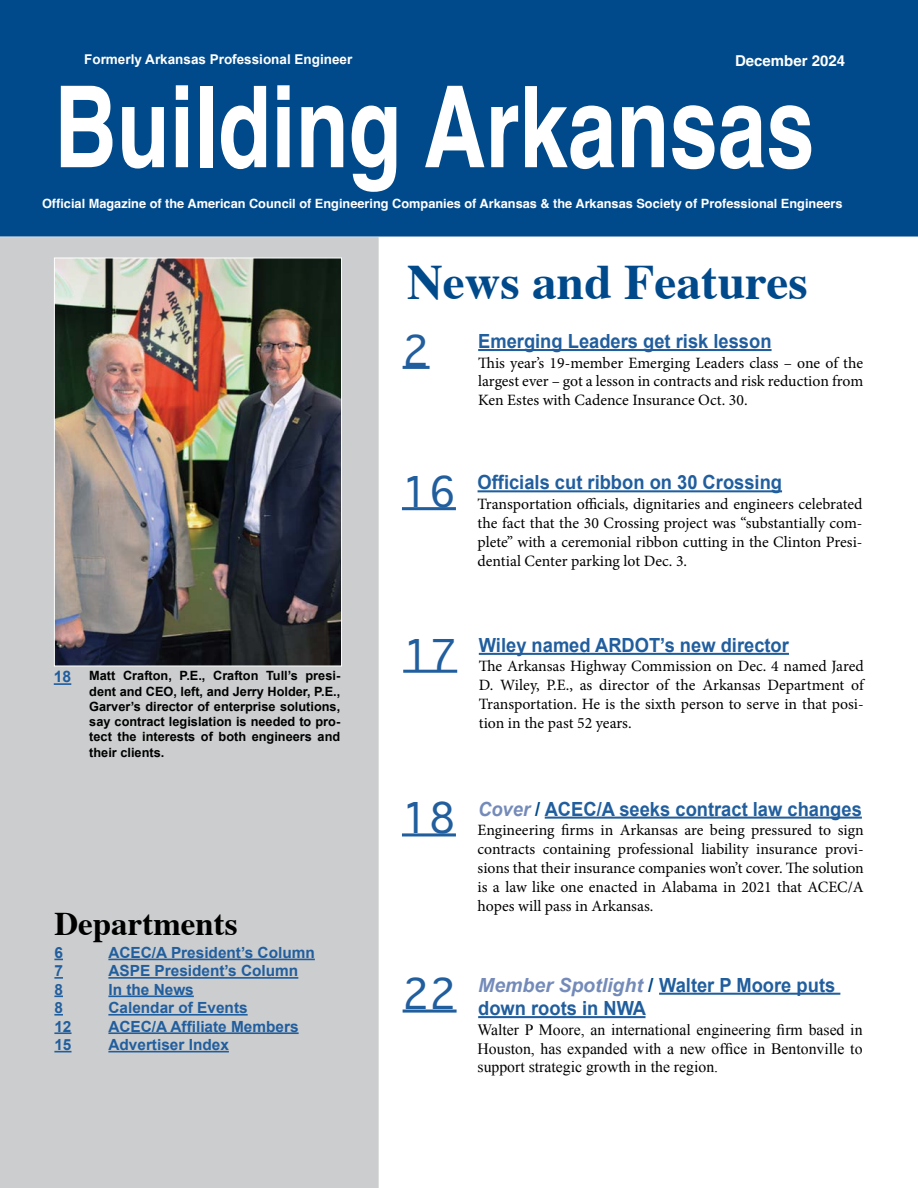
<style>
.page{position:relative;width:918px;height:1188px;background:#fff}
.page>*{position:absolute;margin:0;border:0;box-sizing:border-box;transform-origin:0 0}
.t1{font:700 113.1px "Helvetica";color:#fff;scale:.77 1}
.t2{font:700 49.5px "Times";color:#004a8b}
.t3{font:40.5px "Geneva";color:#215e9e}
.t4{font:700 33px "Times";color:#000}
.t5{font:700 19.5px/23.4px "Arial";color:#215e9e;scale:.94 1}
.t6{font:15.75px/18.9px "Minion Pro";color:#000;text-align:justify}
.t7{font:15.75px/18.9px "Times New Roman";color:#000;text-align:justify}
.t8{font:700 15.75px "Arial";color:#215e9e}
.t9{font:700 15.3px "Arial";color:#215e9e}
.t10{font:700 15px "Helvetica";color:#fff}
.t11{font:700 13.5px "Arial";color:#fff}
.t12{font:700 12.75px/15.3px "Arial";color:#000;text-align:justify}
.t13{font:700 12.75px "Helvetica";color:#fff}
.s1{font-style:italic;color:#748bba}
.s2{color:#004a8b}
</style>
<div class="page">
<div style="left:0;top:237px;width:379px;height:951px;background:#cbcdce"></div>
<div style="left:0;top:0;width:918px;height:237px;background:#004a8b"></div>
<svg style="left:54px;top:683px;width:17px;height:2px"></svg>
<hr style="left:108px;top:959px;width:207px;height:1px;background:#215e9e">
<svg style="left:54px;top:977px;width:9px;height:2px"></svg>
<hr style="left:108px;top:977px;width:190px;height:2px;background:#215e9e">
<hr style="left:108px;top:996px;width:86px;height:1px;background:#215e9e">
<svg style="left:54px;top:1014px;width:9px;height:2px"></svg>
<hr style="left:108px;top:1014px;width:140px;height:2px;background:#215e9e">
<svg style="left:54px;top:1032px;width:18px;height:2px"></svg>
<hr style="left:108px;top:1032px;width:191px;height:2px;background:#215e9e">
<svg style="left:54px;top:1051px;width:18px;height:1px"></svg>
<hr style="left:108px;top:1051px;width:121px;height:1px;background:#215e9e">
<hr style="left:402px;top:833px;width:54px;height:3px;background:#215e9e">
<hr style="left:545px;top:817px;width:317px;height:2px;background:#215e9e">
<hr style="left:403px;top:366px;width:27px;height:3px;background:#215e9e">
<hr style="left:478px;top:349px;width:294px;height:2px;background:#215e9e">
<hr style="left:402px;top:507px;width:54px;height:3px;background:#215e9e">
<hr style="left:478px;top:490px;width:304px;height:2px;background:#215e9e">
<hr style="left:403px;top:670px;width:54px;height:3px;background:#215e9e">
<hr style="left:479px;top:653px;width:310px;height:2px;background:#215e9e">
<hr style="left:403px;top:1010px;width:54px;height:3px;background:#215e9e">
<hr style="left:659px;top:993px;width:181px;height:2px;background:#215e9e">
<hr style="left:478px;top:1016px;width:168px;height:2px;background:#215e9e">
<img style="left:56px;top:260px;width:284px;height:404px">
<div style="left:54px;top:258px;width:288px;height:408px;border:1px solid #fff"></div>
<p class="t11" style="left:84px;top:50px;width:270px">Formerly Arkansas Professional Engineer</p>
<p class="t10" style="left:735px;top:52px;width:112px">December 2024</p>
<h1 class="t1" style="left:54px;top:58px;width:989px">Building Arkansas</h1>
<p class="t13" style="left:42px;top:195px;width:802px">Official Magazine of the American Council of Engineering Companies of Arkansas &amp; the Arkansas Society of Professional Engineers</p>
<h2 class="t2" style="left:407px;top:235px;width:402px">News and Features</h2>
<p class="t8" style="left:54px;top:667px;width:19px">18</p>
<p class="t12" style="left:89px;top:669px;width:252px">Matt Crafton, P.E., Crafton Tull’s presi&shy;dent and CEO, left, and Jerry Holder, P.E., Garver’s director of enterprise solutions, say contract legislation is needed to pro&shy;tect the interests of both engineers and their clients.</p>
<h3 class="t4" style="left:54px;top:893px;width:185px">Departments</h3>
<p class="t9" style="left:54px;top:942px;width:10px">6</p>
<p class="t9" style="left:108px;top:942px;width:208px">ACEC/A President’s Column</p>
<p class="t9" style="left:54px;top:961px;width:10px">7</p>
<p class="t9" style="left:108px;top:961px;width:191px">ASPE President’s Column</p>
<p class="t9" style="left:54px;top:979px;width:10px">8</p>
<p class="t9" style="left:108px;top:979px;width:87px">In the News</p>
<p class="t9" style="left:54px;top:998px;width:10px">8</p>
<p class="t9" style="left:108px;top:998px;width:141px">Calendar of Events</p>
<p class="t9" style="left:54px;top:1016px;width:19px">12</p>
<p class="t9" style="left:108px;top:1016px;width:192px">ACEC/A Affiliate Members</p>
<p class="t9" style="left:54px;top:1035px;width:19px">15</p>
<p class="t9" style="left:108px;top:1035px;width:122px">Advertiser Index</p>
<h3 class="t3" style="left:403px;top:328px;width:29px">2</h3>
<p class="t5" style="left:478px;top:330px;width:314px">Emerging Leaders get risk lesson</p>
<p class="t6" style="left:478px;top:353px;width:387px">This year’s 19-member Emerging Leaders class – one of the largest ever – got a lesson in contracts and risk reduction from Ken Estes with Cadence Insurance Oct. 30.</p>
<h3 class="t3" style="left:402px;top:469px;width:56px">16</h3>
<p class="t5" style="left:478px;top:471px;width:325px">Officials cut ribbon on 30 Crossing</p>
<p class="t6" style="left:478px;top:494px;width:387px">Transportation officials, dignitaries and engineers celebrated the fact that the 30 Crossing project was “substantially com&shy;plete” with a ceremonial ribbon cutting in the Clinton Presi&shy;dential Center parking lot Dec. 3.</p>
<h3 class="t3" style="left:403px;top:632px;width:56px">17</h3>
<p class="t5" style="left:479px;top:634px;width:331px">Wiley named ARDOT’s new director</p>
<p class="t6" style="left:479px;top:657px;width:387px">The Arkansas Highway Commission on Dec. 4 named Jared D. Wiley, P.E., as director of the Arkansas Department of Transportation. He is the sixth person to serve in that posi&shy;tion in the past 52 years.</p>
<h3 class="t3" style="left:402px;top:796px;width:56px">18</h3>
<p class="t5" style="left:478px;top:798px;width:410px"><span class="s1">Cover</span> <span class="s2">/</span> ACEC/A seeks contract law changes</p>
<p class="t6" style="left:478px;top:821px;width:388px">Engineering firms in Arkansas are being pressured to sign contracts containing professional liability insurance provi&shy;sions that their insurance companies won’t cover. The solution is a law like one enacted in Alabama in 2021 that ACEC/A hopes will pass in Arkansas.</p>
<h3 class="t3" style="left:403px;top:972px;width:56px">22</h3>
<p class="t5" style="left:478px;top:974px;width:381px"><span class="s1">Member Spotlight</span> <span class="s2">/</span> Walter P Moore puts down roots in NWA</p>
<p class="t7" style="left:478px;top:1020px;width:387px">Walter P Moore, an international engineering firm based in Houston, has expanded with a new office in Bentonville to support strategic growth in the region.</p>
</div>
